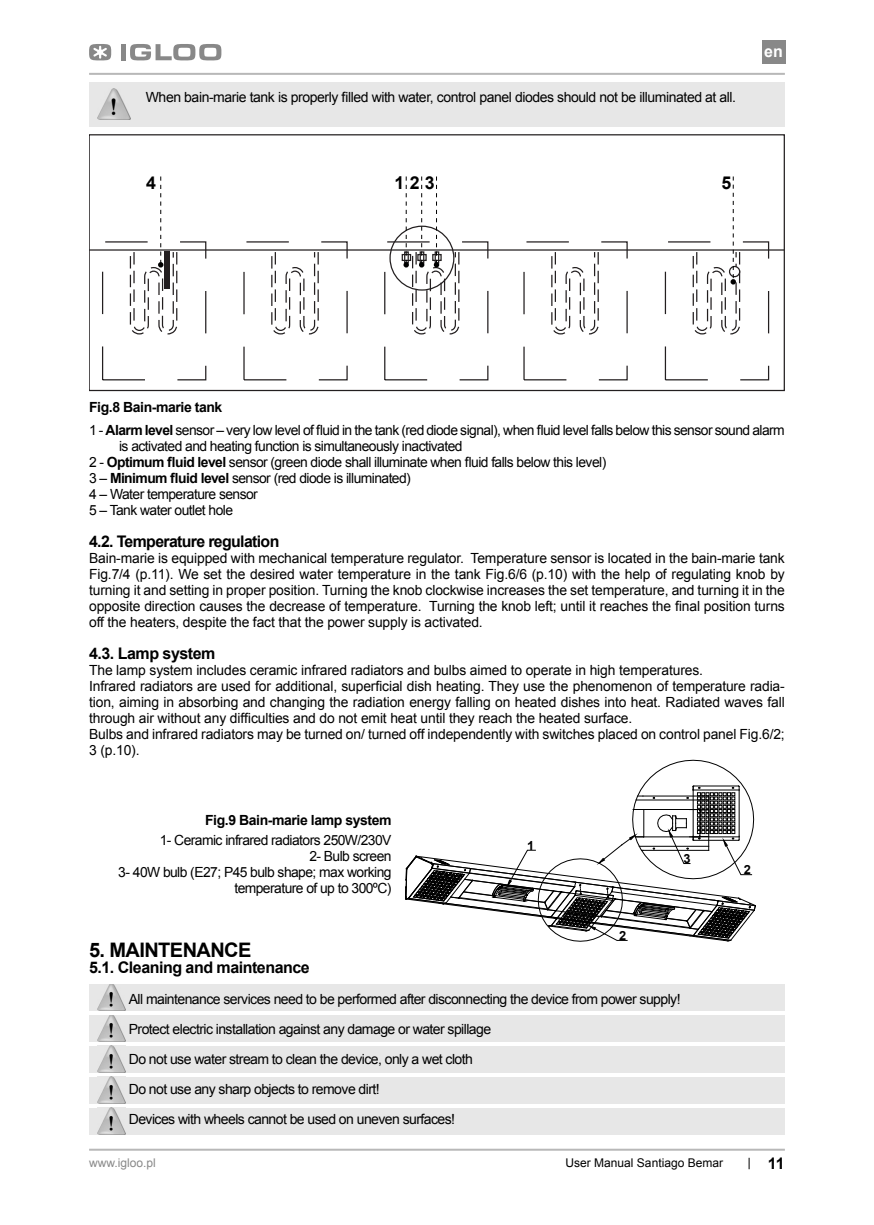
<style>
.page{position:relative;width:874px;height:1225px;background:#fff}
.page>*{position:absolute;margin:0;border:0;box-sizing:border-box;transform-origin:0 0}
.t1{font:700 20px "Arial";letter-spacing:-.03em;color:#000}
.t2{font:700 17.8px "Arial";color:#000}
.t3{font:700 16px "Arial";letter-spacing:-.03em;color:#000}
.t4{font:700 16px "Arial";color:#fff}
.t5{font:14px/16px "Arial";letter-spacing:-.04em;color:#000;text-align:right}
.t6{font:14px/16px "Arial";letter-spacing:-.01em;color:#000}
.t7{font:700 14px "Arial";letter-spacing:-.03em;color:#000}
.t8{font:700 12.6px "Arial";color:#000}
.t9{font:12px "Arial";color:#000}
.t10{font:12px "Arial";color:#888}
.s1{font-weight:700}
</style>
<div class="page">
<hr style="left:89px;top:73px;width:695px;height:2px;background:#b8b8b8">
<div style="left:761px;top:40px;width:23px;height:23px;background:#888"></div>
<hr style="left:89px;top:1148px;width:695px;height:2px;background:#b8b8b8">
<svg style="left:748px;top:1157px;width:1px;height:12px"></svg>
<svg style="left:89px;top:44px;width:22px;height:17px"></svg>
<div style="left:121px;top:44px;width:5px;height:16px;background:#888"></div>
<svg style="left:130px;top:44px;width:91px;height:17px"></svg>
<div style="left:102px;top:241px;width:104px;height:139px;border:1px dashed #231f20"></div>
<svg style="left:271px;top:252px;width:48px;height:83px"></svg>
<div style="left:384px;top:241px;width:104px;height:139px;border:1px dashed #231f20"></div>
<svg style="left:551px;top:252px;width:48px;height:83px"></svg>
<div style="left:664px;top:241px;width:104px;height:139px;border:1px dashed #231f20"></div>
<div style="left:401px;top:254px;width:10px;height:7px;border:1px solid #231f20"></div>
<div style="left:89px;top:135px;width:695px;height:256px;border:1px solid #231f20"></div>
<hr style="left:89px;top:249px;width:694px;height:2px;background:#231f20">
<svg style="left:129px;top:176px;width:49px;height:159px"></svg>
<svg style="left:403px;top:176px;width:57px;height:159px"></svg>
<svg style="left:691px;top:176px;width:49px;height:159px"></svg>
<svg style="left:405px;top:759px;width:350px;height:183px"></svg>
<div style="left:89px;top:82px;width:695px;height:45px;background:#e7e7e7"></div>
<img style="left:97px;top:89px;width:33px;height:31px">
<div style="left:89px;top:984px;width:695px;height:26px;background:#e7e7e7"></div>
<div style="left:89px;top:1015px;width:695px;height:26px;background:#e7e7e7"></div>
<div style="left:89px;top:1046px;width:695px;height:26px;background:#e7e7e7"></div>
<div style="left:89px;top:1076px;width:695px;height:27px;background:#e7e7e7"></div>
<div style="left:89px;top:1107px;width:695px;height:27px;background:#e7e7e7"></div>
<img style="left:97px;top:984px;width:28px;height:26px">
<img style="left:97px;top:1015px;width:28px;height:26px">
<img style="left:97px;top:1046px;width:28px;height:26px">
<img style="left:97px;top:1077px;width:28px;height:26px">
<img style="left:97px;top:1107px;width:28px;height:27px">
<p class="t5" style="left:146px;top:89px;width:591px">When bain-marie tank is properly filled with water, control panel diodes should not be illuminated at all.</p>
<p class="t2" style="left:146px;top:173px;width:11px">4</p>
<p class="t2" style="left:394px;top:173px;width:42px">123</p>
<p class="t2" style="left:721px;top:173px;width:11px">5</p>
<p class="t4" style="left:764px;top:42px;width:20px">en</p>
<p class="t7" style="left:89px;top:400px;width:135px">Fig.8 Bain-marie tank</p>
<p class="t5" style="left:89px;top:422px;width:697px">1 - <span class="s1">Alarm level</span> sensor – very low level of fluid in the tank (red diode signal), when fluid level falls below this sensor sound alarm</p>
<p class="t5" style="left:119px;top:438px;width:345px">is activated and heating function is simultaneously inactivated</p>
<p class="t5" style="left:89px;top:454px;width:518px">2 - <span class="s1">Optimum fluid level</span> sensor (green diode shall illuminate when fluid falls below this level)</p>
<p class="t5" style="left:89px;top:470px;width:323px">3 – <span class="s1">Minimum fluid level</span> sensor (red diode is illuminated)</p>
<p class="t5" style="left:89px;top:486px;width:170px">4 – Water temperature sensor</p>
<p class="t5" style="left:89px;top:502px;width:145px">5 – Tank water outlet hole</p>
<p class="t3" style="left:89px;top:533px;width:192px">4.2. Temperature regulation</p>
<p class="t5" style="left:89px;top:550px;width:697px;text-align:justify">Bain-marie is equipped with mechanical temperature regulator. Temperature sensor is located in the bain-marie tank Fig.7/4 (p.11). We set the desired water temperature in the tank Fig.6/6 (p.10) with the help of regulating knob by turning it and setting in proper position. Turning the knob clockwise increases the set temperature, and turning it in the opposite direction causes the decrease of temperature. Turning the knob left; until it reaches the final position turns off the heaters, despite the fact that the power supply is activated.</p>
<p class="t3" style="left:89px;top:645px;width:128px">4.3. Lamp system</p>
<p class="t6" style="left:89px;top:662px;width:697px">The lamp system includes ceramic infrared radiators and bulbs aimed to operate in high temperatures.<br>Infrared radiators are used for additional, superficial dish heating. They use the phenomenon of temperature radia&shy;tion, aiming in absorbing and changing the radiation energy falling on heated dishes into heat. Radiated waves fall through air without any difficulties and do not emit heat until they reach the heated surface.<br>Bulbs and infrared radiators may be turned on/ turned off independently with switches placed on control panel Fig.6/2; 3 (p.10).</p>
<p class="t7" style="left:205px;top:812px;width:188px">Fig.9 Bain-marie lamp system</p>
<p class="t5" style="left:118px;top:832px;width:274px">1- Ceramic infrared radiators 250W/230V<br>2- Bulb screen<br>3- 40W bulb (E27; P45 bulb shape; max working temperature of up to 300ºC)</p>
<p class="t8" style="left:527px;top:838px;width:9px">1</p>
<p class="t8" style="left:619px;top:928px;width:9px">2</p>
<p class="t8" style="left:683px;top:851px;width:9px">3</p>
<h1 class="t1" style="left:89px;top:939px;width:164px">5. MAINTENANCE</h1>
<p class="t3" style="left:89px;top:959px;width:222px">5.1. Cleaning and maintenance</p>
<p class="t5" style="left:129px;top:984px;width:553px;line-height:30px;text-align:left">All maintenance services need to be performed after disconnecting the device from power supply!<br>Protect electric installation against any damage or water spillage<br>Do not use water stream to clean the device, only a wet cloth<br>Do not use any sharp objects to remove dirt!<br>Devices with wheels cannot be used on uneven surfaces!</p>
<p class="t8" style="left:743px;top:862px;width:9px">2</p>
<p class="t10" style="left:89px;top:1156px;width:68px">www.igloo.pl</p>
<p class="t9" style="left:565px;top:1156px;width:159px">User Manual Santiago Bemar</p>
<p class="t3" style="left:767px;top:1154px;width:18px">11</p>
</div>
